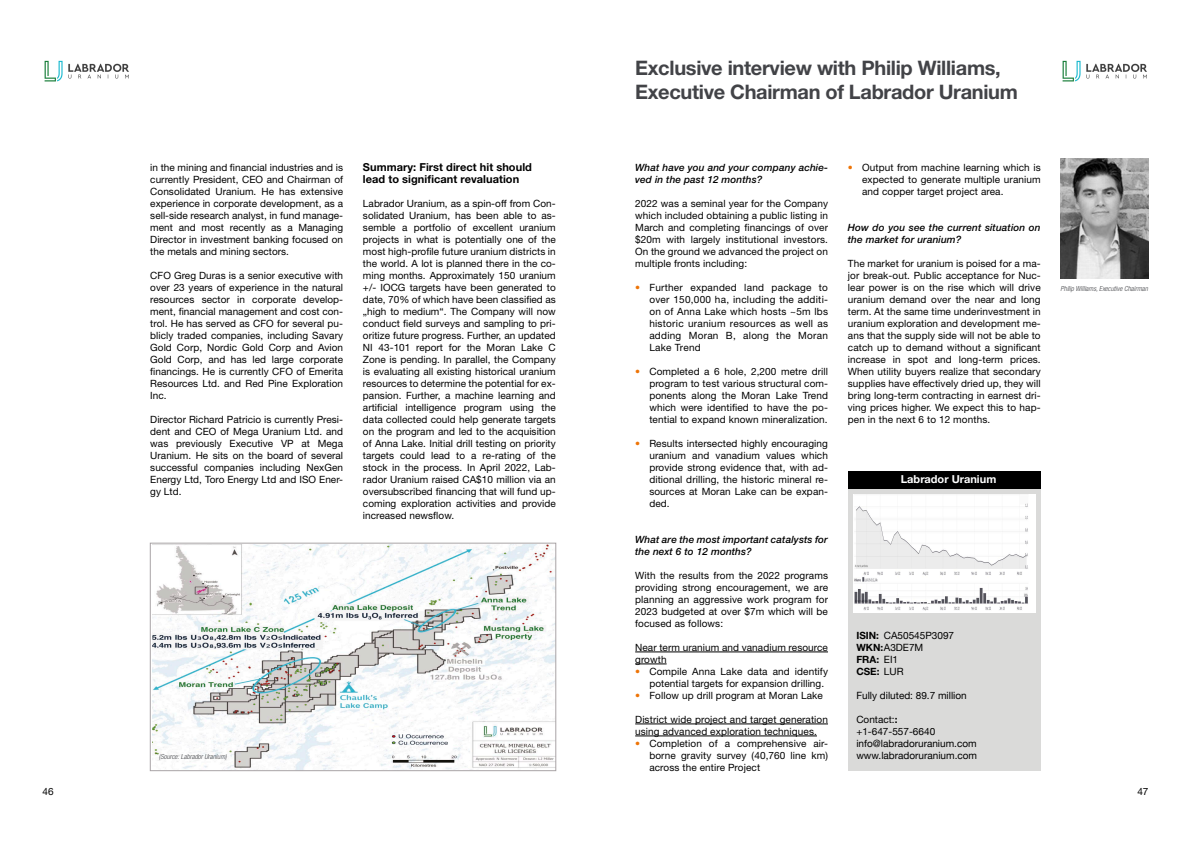
<style>
.page{position:relative;width:1191px;height:842px;background:#fff}
.page>*{position:absolute;margin:0;border:0;box-sizing:border-box;transform-origin:0 0}
.t1{font:700 20px/24px "Helvetica Neue";letter-spacing:-.015em;color:#424347}
.t2{font:700 11px/12px "Helvetica Neue";letter-spacing:.005em;color:#000}
.t3{font:700 11px "Helvetica Neue";color:#fff}
.t4{font:10px/12px "Helvetica Neue";letter-spacing:.01em;color:#000;text-align:justify}
.t5{font:italic 500 10px/12px "Helvetica Neue";letter-spacing:.01em;color:#000}
.t6{font:10px/12px "Helvetica Neue";color:#000}
.t7{font:italic 300 condensed 7px "Helvetica Neue";color:#424347}
.s1{color:#ee7406}
.s2{font-weight:700}
.s3{font-style:inherit}
</style>
<div class="page">
<div style="left:848px;top:488px;width:192px;height:283px;background:#dadad9"></div>
<div style="left:848px;top:471px;width:192px;height:17px;background:#000"></div>
<img style="left:853px;top:494px;width:182px;height:118px">
<hr style="left:635px;top:652px;width:193px;height:1px;background:#000">
<hr style="left:635px;top:664px;width:31px;height:1px;background:#000">
<hr style="left:635px;top:724px;width:193px;height:1px;background:#000">
<hr style="left:635px;top:736px;width:182px;height:1px;background:#000">
<img style="left:1062px;top:60px;width:85px;height:22px">
<img style="left:44px;top:60px;width:85px;height:22px">
<img style="left:1060px;top:159px;width:88px;height:120px">
<img style="left:152px;top:545px;width:402px;height:224px">
<div style="left:150px;top:543px;width:406px;height:228px;border:1px solid #a9a4a6"></div>
<p class="t4" style="left:150px;top:161px;width:194px">in the mining and financial industries and is currently President, CEO and Chairman of Consolidated Uranium. He has extensive experience in corporate development, as a sell-side research analyst, in fund manage&shy;ment and most recently as a Managing Director in investment banking focused on the metals and mining sectors.</p>
<p class="t4" style="left:150px;top:269px;width:194px">CFO Greg Duras is a senior executive with over 23 years of experience in the natural resources sector in corporate develop&shy;ment, financial management and cost con&shy;trol. He has served as CFO for several pu&shy;blicly traded companies, including Savary Gold Corp, Nordic Gold Corp and Avion Gold Corp, and has led large corporate financings. He is currently CFO of Emerita Resources Ltd. and Red Pine Exploration Inc.</p>
<p class="t4" style="left:150px;top:413px;width:194px">Director Richard Patricio is currently Presi&shy;dent and CEO of Mega Uranium Ltd. and was previously Executive VP at Mega Uranium. He sits on the board of several successful companies including NexGen Energy Ltd, Toro Energy Ltd and ISO Ener&shy;gy Ltd.</p>
<p class="t2" style="left:363px;top:161px;width:170px">Summary: First direct hit should lead to significant revaluation</p>
<p class="t4" style="left:363px;top:197px;width:194px">Labrador Uranium, as a spin-off from Con&shy;solidated Uranium, has been able to as&shy;semble a portfolio of excellent uranium projects in what is potentially one of the most high-profile future uranium districts in the world. A lot is planned there in the co&shy;ming months. Approximately 150 uranium +/- IOCG targets have been generated to date, 70% of which have been classified as „high to medium“. The Company will now conduct field surveys and sampling to pri&shy;oritize future progress. Further, an updated NI 43-101 report for the Moran Lake C Zone is pending. In parallel, the Company is evaluating all existing historical uranium resources to determine the potential for ex&shy;pansion. Further, a machine learning and artificial intelligence program using the data collected could help generate targets on the program and led to the acquisition of Anna Lake. Initial drill testing on priority targets could lead to a re-rating of the stock in the process. In April 2022, Lab&shy;rador Uranium raised CA$10 million via an oversubscribed financing that will fund up&shy;coming exploration activities and provide increased newsflow.</p>
<p class="t7" style="left:159px;top:752px;width:69px">(Source: Labrador Uranium)</p>
<h1 class="t1" style="left:635px;top:55px;width:384px">Exclusive interview with Philip Williams,<br>Executive Chairman of Labrador Uranium</h1>
<p class="t5" style="left:635px;top:161px;width:194px">What have you and your company achie&shy;ved in the past 12 months?</p>
<p class="t4" style="left:635px;top:197px;width:194px">2022 was a seminal year for the Company which included obtaining a public listing in March and completing financings of over $20m with largely institutional investors.<br>On the ground we advanced the project on multiple fronts including:</p>
<p class="t4" style="left:649px;top:281px;width:180px;text-indent:-14px"><span class="s1">•</span> Further expanded land package to over 150,000 ha, including the additi&shy;on of Anna Lake which hosts ~5m lbs historic uranium resources as well as adding Moran B, along the Moran Lake Trend</p>
<p class="t4" style="left:649px;top:365px;width:180px;text-indent:-14px"><span class="s1">•</span> Completed a 6 hole, 2,200 metre drill program to test various structural com&shy;ponents along the Moran Lake Trend which were identified to have the po&shy;tential to expand known mineralization.</p>
<p class="t4" style="left:649px;top:437px;width:180px;text-indent:-14px"><span class="s1">•</span> Results intersected highly encouraging uranium and vanadium values which provide strong evidence that, with ad&shy;ditional drilling, the historic mineral re&shy;sources at Moran Lake can be expan&shy;ded.</p>
<p class="t5" style="left:635px;top:533px;width:194px">What are the most important catalysts for the next 6 to 12 months?</p>
<p class="t4" style="left:635px;top:569px;width:194px">With the results from the 2022 programs providing strong encouragement, we are planning an aggressive work program for 2023 budgeted at over $7m which will be focused as follows:</p>
<p class="t4" style="left:635px;top:641px;width:194px">Near term uranium and vanadium resource growth</p>
<p class="t4" style="left:649px;top:665px;width:180px;text-indent:-14px"><span class="s1">•</span> Compile Anna Lake data and identify potential targets for expansion drilling.</p>
<p class="t4" style="left:635px;top:689px;width:189px"><span class="s1">•</span> Follow up drill program at Moran Lake</p>
<p class="t4" style="left:635px;top:713px;width:194px">District wide project and target generation using advanced exploration techniques.</p>
<p class="t4" style="left:649px;top:737px;width:180px;text-indent:-14px"><span class="s1">•</span> Completion of a comprehensive air&shy;borne gravity survey (40,760 line km) across the entire Project</p>
<p class="t4" style="left:862px;top:161px;width:180px;text-indent:-14px"><span class="s1">•</span> Output from machine learning which is expected to generate multiple uranium and copper target project area.</p>
<p class="t5" style="left:848px;top:221px;width:194px">How do you see the current situation on the market for uranium?</p>
<p class="t4" style="left:848px;top:257px;width:194px">The market for uranium is poised for a ma&shy;jor break-out. Public acceptance for Nuc&shy;lear power is on the rise which will drive uranium demand over the near and long term. At the same time underinvestment in uranium exploration and development me&shy;ans that the supply side will not be able to catch up to demand without a significant increase in spot and long-term prices.<br>When utility buyers realize that secondary supplies have effectively dried up, they will bring long-term contracting in earnest dri&shy;ving prices higher. We expect this to hap&shy;pen in the next 6 to 12 months.</p>
<p class="t3" style="left:900px;top:472px;width:97px">Labrador Uranium</p>
<p class="t6" style="left:856px;top:630px;width:99px"><span class="s2">ISIN:</span> CA50545P3097<br><span class="s2">WKN:</span>A3DE7M<br><span class="s2">FRA:</span> EI1<br><span class="s2">CSE:</span> LUR</p>
<p class="t6" style="left:856px;top:690px;width:112px">Fully diluted: 89.7 million</p>
<p class="t6" style="left:856px;top:714px;width:122px"><span class="s3">Contact:</span><span class="s2">: </span>+1-647-557-6640 info@labradoruranium.com www.labradoruranium.com</p>
<p class="t7" style="left:1060px;top:284px;width:89px">Philip Williams, Executive Chairman</p>
<p class="t4" style="left:43px;top:785px;width:13px">46</p>
<p class="t4" style="left:1137px;top:785px;width:13px">47</p>
</div>
